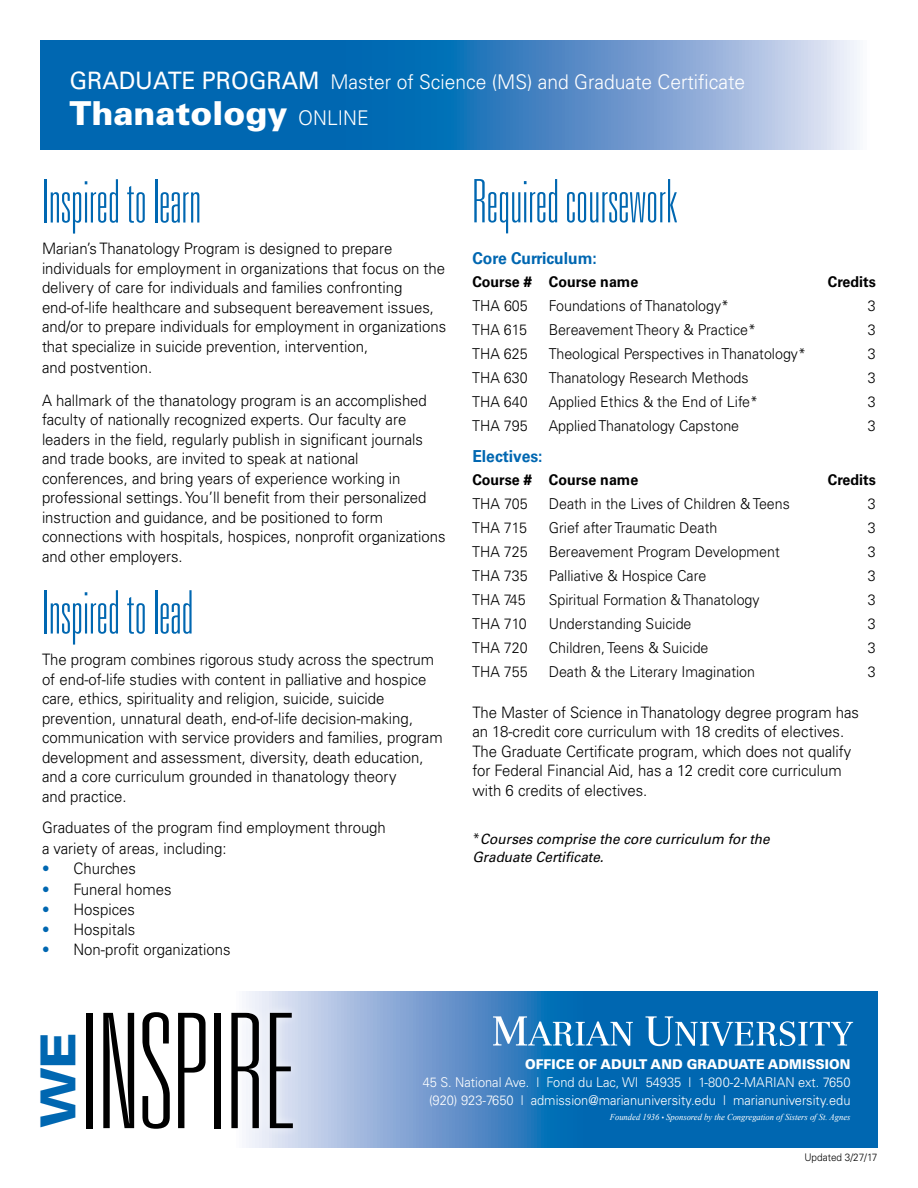
<style>
.page{position:relative;width:918px;height:1188px;background:#fff}
.page>*{position:absolute;margin:0;border:0;box-sizing:border-box;transform-origin:0 0}
.t1{font:100 ultra-condensed 159.75px "Univers LT Std";color:#000}
.t2{font:100 ultra-condensed 60px "Univers LT Std";color:#0067b1}
.t3{font:900 expanded 48.3px "Univers LT Std";color:#0067b1}
.t4{font:900 33px "Univers LT Std";color:#fff}
.t5{font:300 20.25px "Univers LT Std";color:#fff;scale:.95 1}
.t6{font:700 16.5px "Univers LT Std";color:#0067b1;scale:.95 1}
.t7{font:300 15.75px/19.5px "Univers LT Std";color:#000;scale:.95 1}
.t8{font:300 15px "Univers LT Std";color:#000;scale:.95 1}
.t9{font:700 15px "Univers LT Std";color:#000;scale:.95 1}
.t10{font:italic 14.25px/18px "Univers LT Std";color:#000;scale:.95 1}
.t11{font:300 13.5px/18px "Univers LT Std";color:#fff;text-align:center;scale:.95 1}
.t12{font:900 13.5px "Univers LT Std";color:#fff;scale:.95 1}
.t13{font:300 10.5px "Univers LT Std";color:#000;scale:.95 1}
.t14{font:italic 9px "Times New Roman";color:#fff;scale:.95 1}
.s1{font-weight:400;font-size:24px}
.s2{font-weight:300;font-size:20.25px}
.s3{color:#0067b1}
.s4{font-weight:300;font-style:normal;font-size:15px}
.s5{font-size:7.5px}
</style>
<div class="page">
<svg style="left:246px;top:991px;width:632px;height:157px;background:#3a83c1"></svg>
<svg style="left:41px;top:40px;width:819px;height:110px;background:#3f87c2"></svg>
<div style="left:76px;top:1003px;width:226px;height:135px;background:#fff;opacity:.75"></div>
<svg style="left:493px;top:1016px;width:140px;height:30px"></svg>
<svg style="left:646px;top:1016px;width:207px;height:30px"></svg>
<p class="t5" style="left:69px;top:69px;width:713px"><span class="s1">GRADUATE PROGRAM</span> Master of Science (MS) and Graduate Certificate</p>
<h3 class="t4" style="left:69px;top:92px;width:301px">Thanatology <span class="s2">ONLINE</span></h3>
<h2 class="t2" style="left:42px;top:171px;width:161px">Inspired to learn</h2>
<p class="t7" style="left:42px;top:239px;width:427px">Marian’s Thanatology Program is designed to prepare individuals for employment in organizations that focus on the delivery of care for individuals and families confronting end-of-life healthcare and subsequent bereavement issues, and/or to prepare individuals for employment in organizations that specialize in suicide prevention, intervention,</p>
<p class="t7" style="left:42px;top:350px;width:407px;line-height:33px">and postvention.<br>A hallmark of the thanatology program is an accomplished</p>
<p class="t7" style="left:42px;top:410px;width:426px">faculty of nationally recognized experts. Our faculty are leaders in the field, regularly publish in significant journals and trade books, are invited to speak at national conferences, and bring years of experience working in professional settings. You’ll benefit from their personalized instruction and guidance, and be positioned to form connections with hospitals, hospices, nonprofit organizations and other employers.</p>
<h2 class="t2" style="left:42px;top:582px;width:153px">Inspired to lead</h2>
<p class="t7" style="left:42px;top:650px;width:423px">The program combines rigorous study across the spectrum of end-of-life studies with content in palliative and hospice care, ethics, spirituality and religion, suicide, suicide prevention, unnatural death, end-of-life decision-making, communication with service providers and families, program development and assessment, diversity, death education, and a core curriculum grounded in thanatology theory<br>and practice.</p>
<p class="t7" style="left:42px;top:817px;width:364px;line-height:21px">Graduates of the program find employment through a variety of areas, including:</p>
<p class="t7" style="left:42px;top:859px;width:100px"><span class="s3">•</span> Churches</p>
<p class="t7" style="left:42px;top:879px;width:138px"><span class="s3">•</span> Funeral homes</p>
<p class="t7" style="left:42px;top:899px;width:99px"><span class="s3">•</span> Hospices</p>
<p class="t7" style="left:42px;top:920px;width:100px"><span class="s3">•</span> Hospitals</p>
<p class="t7" style="left:42px;top:940px;width:200px"><span class="s3">•</span> Non-profit organizations</p>
<h2 class="t2" style="left:472px;top:171px;width:206px">Required coursework</h2>
<p class="t6" style="left:472px;top:249px;width:133px">Core Curriculum:</p>
<p class="t9" style="left:472px;top:273px;width:176px">Course # Course name</p>
<p class="t9" style="left:828px;top:273px;width:52px">Credits</p>
<p class="t8" style="left:472px;top:297px;width:60px">THA 605</p>
<p class="t8" style="left:549px;top:297px;width:191px">Foundations of Thanatology*</p>
<p class="t8" style="left:868px;top:297px;width:10px">3</p>
<p class="t8" style="left:472px;top:321px;width:59px">THA 615</p>
<p class="t8" style="left:549px;top:321px;width:220px">Bereavement Theory &amp; Practice*</p>
<p class="t8" style="left:868px;top:321px;width:10px">3</p>
<p class="t8" style="left:472px;top:345px;width:60px">THA 625</p>
<p class="t8" style="left:549px;top:345px;width:272px">Theological Perspectives in Thanatology*</p>
<p class="t8" style="left:868px;top:345px;width:10px">3</p>
<p class="t8" style="left:472px;top:369px;width:60px">THA 630</p>
<p class="t8" style="left:549px;top:369px;width:212px">Thanatology Research Methods</p>
<p class="t8" style="left:868px;top:369px;width:10px">3</p>
<p class="t8" style="left:472px;top:393px;width:60px">THA 640</p>
<p class="t8" style="left:549px;top:393px;width:222px">Applied Ethics &amp; the End of Life*</p>
<p class="t8" style="left:868px;top:393px;width:10px">3</p>
<p class="t8" style="left:472px;top:417px;width:60px">THA 795</p>
<p class="t8" style="left:549px;top:417px;width:202px">Applied Thanatology Capstone</p>
<p class="t8" style="left:868px;top:417px;width:10px">3</p>
<p class="t6" style="left:472px;top:447px;width:75px">Electives:</p>
<p class="t9" style="left:472px;top:471px;width:176px">Course # Course name</p>
<p class="t9" style="left:828px;top:471px;width:52px">Credits</p>
<p class="t8" style="left:472px;top:495px;width:60px">THA 705</p>
<p class="t8" style="left:549px;top:495px;width:255px">Death in the Lives of Children &amp; Teens</p>
<p class="t8" style="left:868px;top:495px;width:10px">3</p>
<p class="t8" style="left:472px;top:519px;width:59px">THA 715</p>
<p class="t8" style="left:549px;top:519px;width:179px">Grief after Traumatic Death</p>
<p class="t8" style="left:868px;top:519px;width:10px">3</p>
<p class="t8" style="left:472px;top:543px;width:60px">THA 725</p>
<p class="t8" style="left:549px;top:543px;width:245px">Bereavement Program Development</p>
<p class="t8" style="left:868px;top:543px;width:10px">3</p>
<p class="t8" style="left:472px;top:567px;width:60px">THA 735</p>
<p class="t8" style="left:549px;top:567px;width:167px">Palliative &amp; Hospice Care</p>
<p class="t8" style="left:868px;top:567px;width:10px">3</p>
<p class="t8" style="left:472px;top:591px;width:58px">THA 745</p>
<p class="t8" style="left:549px;top:591px;width:223px">Spiritual Formation &amp; Thanatology</p>
<p class="t8" style="left:868px;top:591px;width:10px">3</p>
<p class="t8" style="left:472px;top:615px;width:59px">THA 710</p>
<p class="t8" style="left:549px;top:615px;width:152px">Understanding Suicide</p>
<p class="t8" style="left:868px;top:615px;width:10px">3</p>
<p class="t8" style="left:472px;top:639px;width:60px">THA 720</p>
<p class="t8" style="left:549px;top:639px;width:170px">Children, Teens &amp; Suicide</p>
<p class="t8" style="left:868px;top:639px;width:10px">3</p>
<p class="t8" style="left:472px;top:663px;width:60px">THA 755</p>
<p class="t8" style="left:549px;top:663px;width:219px">Death &amp; the Literary Imagination</p>
<p class="t8" style="left:868px;top:663px;width:10px">3</p>
<p class="t7" style="left:472px;top:703px;width:409px">The Master of Science in Thanatology degree program has an 18-credit core curriculum with 18 credits of electives.<br>The Graduate Certificate program, which does not qualify for Federal Financial Aid, has a 12 credit core curriculum with 6 credits of electives.</p>
<p class="t10" style="left:472px;top:830px;width:315px"><span class="s4">*</span>Courses comprise the core curriculum for the<br>Graduate Certificate.</p>
<h3 class="t3" style="left:30px;top:1128px;width:99px;rotate:-90deg">WE</h3>
<h1 class="t1" style="left:80px;top:990px;width:215px">INSPIRE</h1>
<p class="t12" style="left:525px;top:1055px;width:344px">OFFICE OF ADULT AND GRADUATE ADMISSION</p>
<p class="t11" style="left:423px;top:1073px;width:452px">45 S. National Ave. l Fond du Lac, WI 54935 l 1-800-2-MARIAN ext. 7650 (920) 923-7650 l admission@marianuniversity.edu l marianuniversity.edu</p>
<p class="t14" style="left:610px;top:1111px;width:255px">Founded 1936 <span class="s5">•</span> Sponsored by the Congregation of Sisters of St. Agnes</p>
<p class="t13" style="left:804px;top:1151px;width:78px">Updated 3/27/17</p>
</div>
